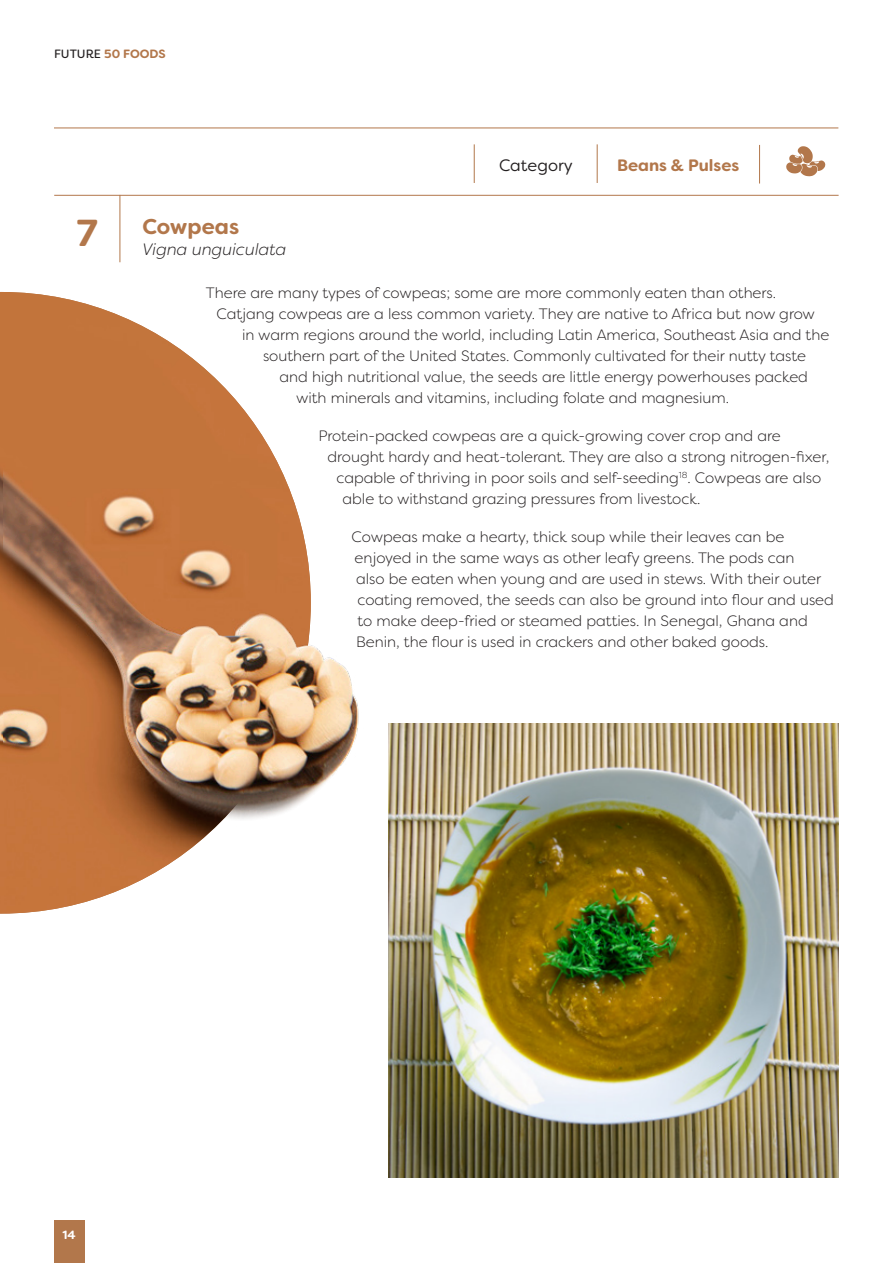
<style>
.page{position:relative;width:893px;height:1263px;background:#fff}
.page>*{position:absolute;margin:0;border:0;box-sizing:border-box;transform-origin:0 0}
.t1{font:700 37.5px "Filson Soft";color:#b2774b}
.t2{font:700 21.45px "Filson Soft";color:#b2774b}
.t3{font:italic 300 16.5px "Filson Soft";color:#231f20}
.t4{font:700 16.5px "Filson Soft";color:#b2774b}
.t5{font:16.5px "Filson Soft";color:#231f20}
.t6{font:300 15px/21px "Filson Soft";color:#231f20}
.t7{font:700 12px "Filson Soft";color:#b2774b}
.t8{font:700 12px "Filson Soft";color:#fff}
.s1{font-weight:400;color:#231f20}
</style>
<div class="page">
<img style="left:0;top:292px;width:192px;height:621px">
<img style="left:4px;top:127px;width:471px;height:721px">
<hr style="left:54px;top:128px;width:784px;height:1px;background:#b2774b">
<hr style="left:759px;top:145px;width:1px;height:38px;background:#b2774b">
<hr style="left:54px;top:195px;width:785px;height:1px;background:#b2774b">
<svg style="left:786px;top:146px;width:39px;height:30px"></svg>
<hr style="left:120px;top:195px;width:1px;height:67px;background:#b2774b">
<img style="left:388px;top:724px;width:451px;height:454px">
<hr style="left:597px;top:144px;width:1px;height:39px;background:#b2774b">
<hr style="left:474px;top:144px;width:1px;height:39px;background:#b2774b">
<div style="left:54px;top:1221px;width:30px;height:42px;background:#b2774b"></div>
<p class="t7" style="left:54px;top:46px;width:113px"><span class="s1">FUTURE</span> 50 FOODS</p>
<p class="t1" style="left:76px;top:208px;width:23px">7</p>
<p class="t2" style="left:142px;top:213px;width:98px">Cowpeas</p>
<p class="t3" style="left:142px;top:239px;width:146px">Vigna unguiculata</p>
<p class="t5" style="left:499px;top:155px;width:75px">Category</p>
<p class="t4" style="left:617px;top:154px;width:124px">Beans &amp; Pulses</p>
<p class="t6" style="left:206px;top:282px;width:572px">There are many types of cowpeas; some are more commonly eaten than others.</p>
<p class="t6" style="left:216px;top:303px;width:600px">Catjang cowpeas are a less common variety. They are native to Africa but now grow</p>
<p class="t6" style="left:242px;top:324px;width:589px">in warm regions around the world, including Latin America, Southeast Asia and the</p>
<p class="t6" style="left:263px;top:345px;width:545px">southern part of the United States. Commonly cultivated for their nutty taste</p>
<p class="t6" style="left:279px;top:366px;width:530px">and high nutritional value, the seeds are little energy powerhouses packed</p>
<p class="t6" style="left:296px;top:387px;width:435px">with minerals and vitamins, including folate and magnesium.</p>
<p class="t6" style="left:318px;top:425px;width:464px">Protein-packed cowpeas are a quick-growing cover crop and are</p>
<p class="t6" style="left:327px;top:446px;width:504px">drought hardy and heat-tolerant. They are also a strong nitrogen-fixer,</p>
<p class="t6" style="left:336px;top:467px;width:486px">capable of thriving in poor soils and self-seeding<sup>18</sup>. Cowpeas are also</p>
<p class="t6" style="left:342px;top:488px;width:359px">able to withstand grazing pressures from livestock.</p>
<p class="t6" style="left:351px;top:526px;width:484px">Cowpeas make a hearty, thick soup while their leaves can be enjoyed in the same ways as other leafy greens. The pods can<br>also be eaten when young and are used in stews. With their outer coating removed, the seeds can also be ground into flour and used to make deep-fried or steamed patties. In Senegal, Ghana and Benin, the flour is used in crackers and other baked goods.</p>
<p class="t8" style="left:62px;top:1227px;width:15px">14</p>
</div>
